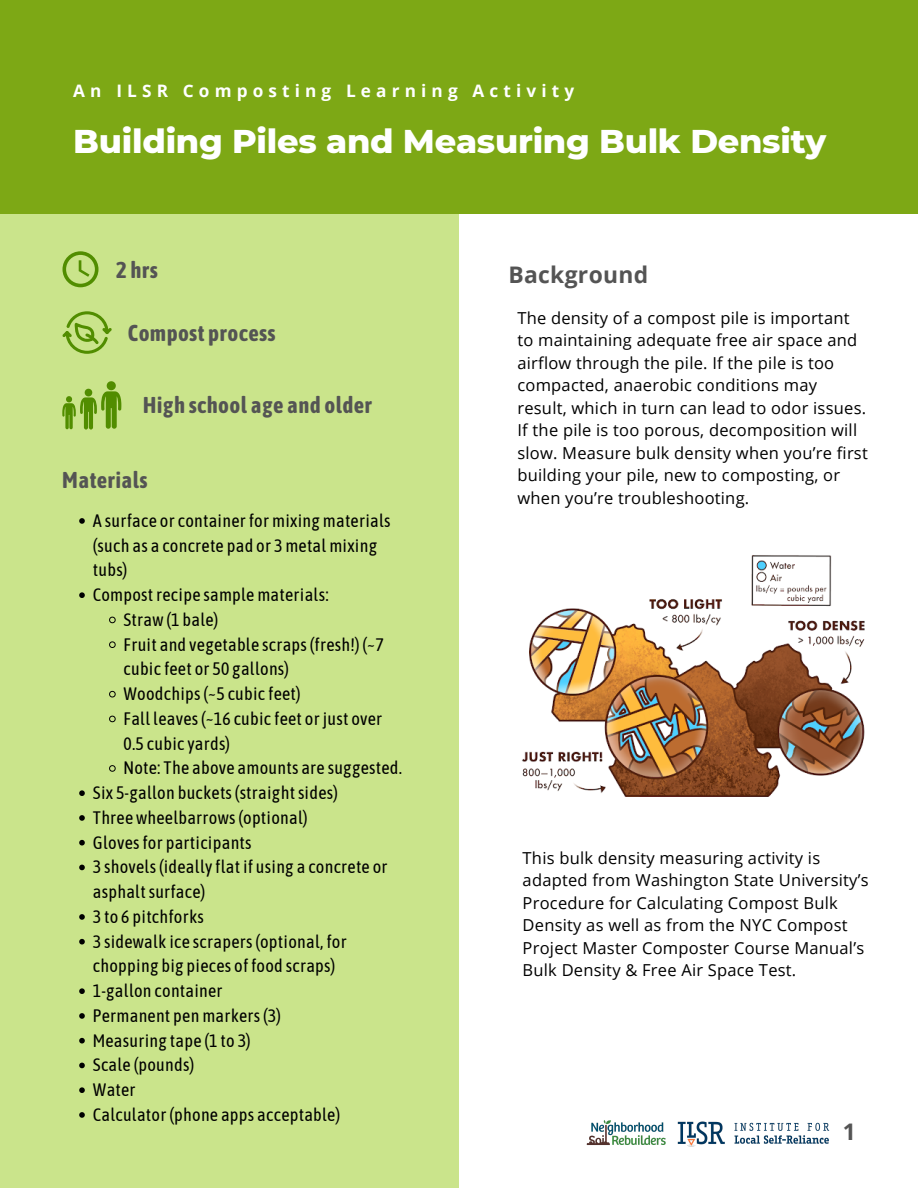
<style>
.page{position:relative;width:918px;height:1188px;background:#fff}
.page>*{position:absolute;margin:0;border:0;box-sizing:border-box;transform-origin:0 0}
.t1{font:800 33.6px "Montserrat";letter-spacing:-.005em;color:#fff}
.t2{font:700 22.8px "Asap Condensed";letter-spacing:.015em;color:#545454}
.t3{font:700 22.8px "Open Sans";letter-spacing:.015em;color:#545454}
.t4{font:18px/24.8px "Asap Condensed";letter-spacing:.015em;color:#000}
.t5{font:700 17.25px "Open Sans";letter-spacing:.3em;color:#fff}
.t6{font:16.5px/22.5px "Open Sans";letter-spacing:.015em;color:#000}
</style>
<div class="page">
<div style="left:0;top:0;width:918px;height:214px;background:#7da815"></div>
<div style="left:0;top:214px;width:459px;height:974px;background:#cae48b"></div>
<svg style="left:63px;top:251px;width:36px;height:36px"></svg>
<svg style="left:62px;top:381px;width:59px;height:49px"></svg>
<svg style="left:79px;top:518px;width:6px;height:6px"></svg>
<svg style="left:79px;top:592px;width:6px;height:6px"></svg>
<svg style="left:109px;top:617px;width:7px;height:6px"></svg>
<svg style="left:109px;top:641px;width:7px;height:7px"></svg>
<svg style="left:109px;top:691px;width:7px;height:6px"></svg>
<svg style="left:109px;top:716px;width:7px;height:6px"></svg>
<svg style="left:109px;top:765px;width:7px;height:7px"></svg>
<svg style="left:79px;top:790px;width:6px;height:6px"></svg>
<svg style="left:79px;top:815px;width:6px;height:6px"></svg>
<svg style="left:79px;top:840px;width:6px;height:6px"></svg>
<svg style="left:79px;top:865px;width:6px;height:5px"></svg>
<svg style="left:79px;top:914px;width:6px;height:6px"></svg>
<svg style="left:79px;top:939px;width:6px;height:6px"></svg>
<svg style="left:79px;top:988px;width:6px;height:6px"></svg>
<svg style="left:79px;top:1013px;width:6px;height:6px"></svg>
<svg style="left:79px;top:1038px;width:6px;height:6px"></svg>
<svg style="left:79px;top:1063px;width:6px;height:5px"></svg>
<svg style="left:79px;top:1087px;width:6px;height:6px"></svg>
<svg style="left:79px;top:1112px;width:6px;height:6px"></svg>
<svg style="left:63px;top:311px;width:49px;height:43px"></svg>
<img style="left:522px;top:555px;width:343px;height:242px">
<div style="left:533px;top:545px;width:110px;height:57px;background:#fff"></div>
<img style="left:677px;top:1121px;width:153px;height:26px">
<img style="left:586px;top:1120px;width:80px;height:25px">
<p class="t5" style="left:73px;top:78px;width:502px">An ILSR Composting Learning Activity</p>
<p class="t1" style="left:73px;top:120px;width:755px">Building Piles and Measuring Bulk Density</p>
<p class="t2" style="left:116px;top:256px;width:43px">2 hrs</p>
<p class="t2" style="left:128px;top:319px;width:149px">Compost process</p>
<p class="t2" style="left:143px;top:391px;width:231px">High school age and older</p>
<p class="t2" style="left:62px;top:466px;width:87px">Materials</p>
<p class="t4" style="left:93px;top:508px;width:299px">A surface or containerfor mixing materials (such as a concrete pad or 3 metal mixing tubs)</p>
<p class="t4" style="left:93px;top:582px;width:237px">Compostrecipe sample materials:</p>
<p class="t4" style="left:124px;top:607px;width:96px">Straw (1 bale)</p>
<p class="t4" style="left:124px;top:632px;width:262px">Fruit and vegetable scraps(fresh!) (~7 cubic feet or 50 gallons)</p>
<p class="t4" style="left:124px;top:681px;width:179px">Woodchips(~5 cubic feet)</p>
<p class="t4" style="left:124px;top:706px;width:260px">Fall leaves(~16 cubic feet orjust over<br>0.5 cubic yards)</p>
<p class="t4" style="left:124px;top:755px;width:280px">Note: The above amounts are suggested.</p>
<p class="t4" style="left:93px;top:780px;width:246px">Six 5-gallon buckets(straightsides)</p>
<p class="t4" style="left:93px;top:805px;width:216px">Three wheelbarrows(optional)</p>
<p class="t4" style="left:93px;top:830px;width:160px">Glovesfor participants</p>
<p class="t4" style="left:93px;top:854px;width:296px">3 shovels(ideallyflat if using a concrete or asphaltsurface)</p>
<p class="t4" style="left:93px;top:904px;width:112px">3 to 6 pitchforks</p>
<p class="t4" style="left:93px;top:929px;width:255px">3 sidewalk ice scrapers(optional, for chopping big pieces of food scraps)</p>
<p class="t4" style="left:93px;top:978px;width:131px">1-gallon container</p>
<p class="t4" style="left:93px;top:1003px;width:190px">Permanent pen markers(3)</p>
<p class="t4" style="left:93px;top:1028px;width:159px">Measuring tape (1 to 3)</p>
<p class="t4" style="left:93px;top:1052px;width:103px">Scale (pounds)</p>
<p class="t4" style="left:93px;top:1077px;width:44px">Water</p>
<p class="t4" style="left:93px;top:1102px;width:249px">Calculator(phone apps acceptable)</p>
<p class="t3" style="left:508px;top:258px;width:141px">Background</p>
<p class="t6" style="left:517px;top:306px;width:352px">The density of a compost pile is important to maintaining adequate free air space and airflow through the pile. If the pile is too compacted, anaerobic conditions may result, which in turn can lead to odor issues.<br>If the pile is too porous, decomposition will slow. Measure bulk density when you’re first building your pile, new to composting, or when you’re troubleshooting.</p>
<p class="t6" style="left:523px;top:846px;width:348px">This bulk density measuring activity is adapted from Washington State University’s Procedure for Calculating Compost Bulk Density as well as from the NYC Compost Project Master Composter Course Manual’s Bulk Density &amp; Free Air Space Test.</p>
<p class="t3" style="left:843px;top:1116px;width:15px">1</p>
</div>
